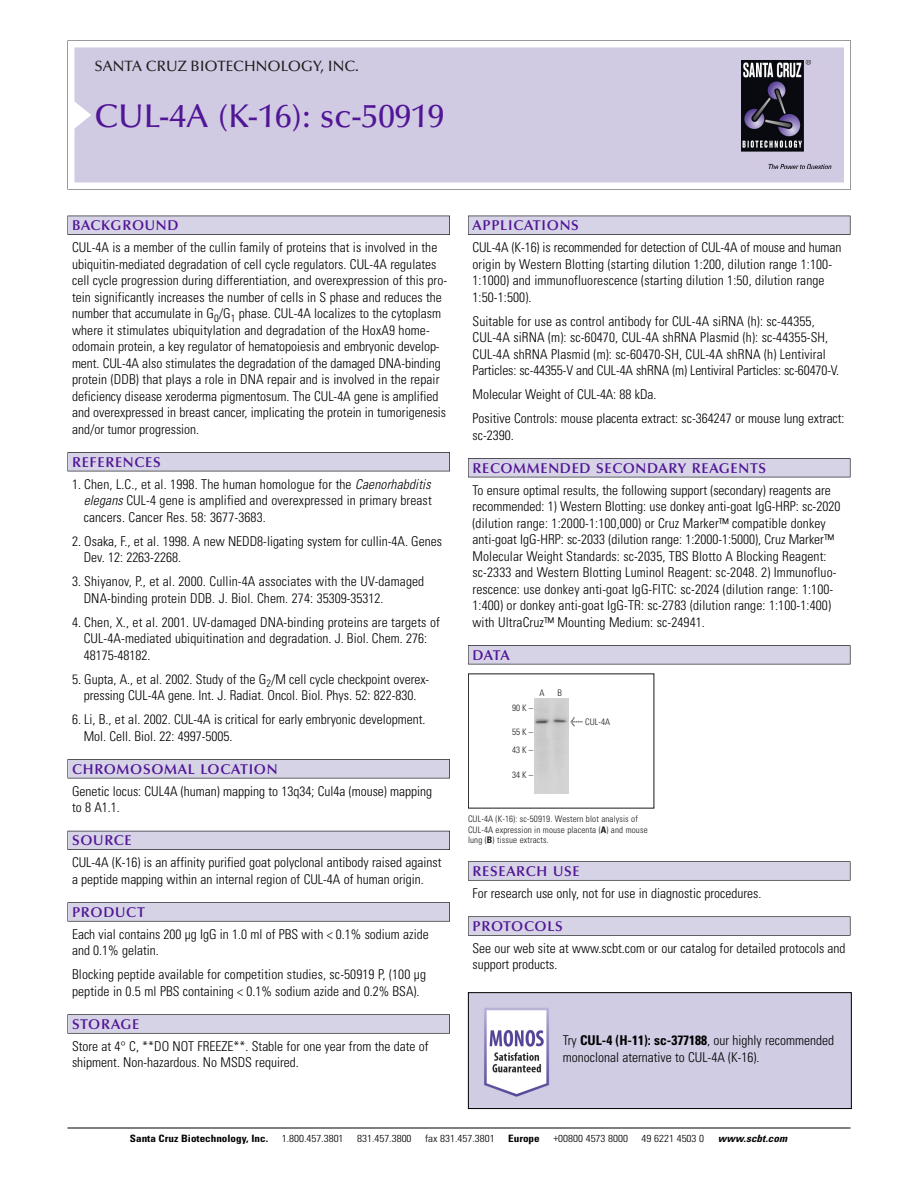
<style>
.page{position:relative;width:918px;height:1188px;background:#fff}
.page>*{position:absolute;margin:0;border:0;box-sizing:border-box;transform-origin:0 0}
.t1{font:500 33px "Optima";color:#511695}
.t2{font:500 15px "Optima";color:#231f20}
.t3{font:600 14.25px "Optima";letter-spacing:.05em;color:#511695}
.t4{font:300 condensed 13.5px/16.5px "Univers";color:#000}
.t5{font:300 condensed 10.2px "Univers";color:#000;scale:1.1 1}
.t6{font:700 condensed 10.2px "Univers";color:#000;scale:1.1 1}
.t7{font:italic 700 condensed 10.2px "Univers";letter-spacing:.005em;color:#000;scale:1.1 1}
.t8{font:9px/10.5px "Univers Condensed Light+SEVKJU";letter-spacing:.015em;color:#191919}
.s1{font-style:italic}
.s2{font-family:"Meta Plus Book Roman+GWZDIQ";font-size:10.5px}
.s3{font-family:"Univers Condensed Bold+UFJSVU"}
.s4{font-weight:700}
</style>
<div class="page">
<svg style="left:68px;top:40px;width:783px;height:149px"></svg>
<div style="left:74px;top:47px;width:770px;height:135px;background:#d1cae3"></div>
<img style="left:741px;top:60px;width:90px;height:108px">
<div style="left:68px;top:216px;width:382px;height:19px;background:#525155"></div>
<div style="left:68px;top:216px;width:381px;height:18px;background:#d7d3e7"></div>
<div style="left:68px;top:452px;width:382px;height:19px;background:#525155"></div>
<div style="left:68px;top:453px;width:381px;height:18px;background:#d7d3e7"></div>
<div style="left:68px;top:759px;width:382px;height:19px;background:#545357"></div>
<div style="left:68px;top:760px;width:381px;height:18px;background:#d7d3e7"></div>
<div style="left:68px;top:831px;width:382px;height:19px;background:#54535a"></div>
<div style="left:68px;top:831px;width:381px;height:18px;background:#d7d3e7"></div>
<svg style="left:68px;top:902px;width:382px;height:20px"></svg>
<div style="left:68px;top:903px;width:381px;height:18px;background:#d7d3e7"></div>
<div style="left:68px;top:1014px;width:382px;height:20px;background:#626263"></div>
<div style="left:68px;top:1015px;width:381px;height:18px;background:#d7d3e7"></div>
<div style="left:468px;top:216px;width:382px;height:19px;background:#525155"></div>
<div style="left:468px;top:216px;width:382px;height:18px;background:#d7d3e7"></div>
<div style="left:468px;top:458px;width:382px;height:19px;background:#525155"></div>
<div style="left:468px;top:459px;width:382px;height:18px;background:#d7d3e7"></div>
<div style="left:468px;top:645px;width:382px;height:19px;background:#545357"></div>
<div style="left:468px;top:646px;width:382px;height:18px;background:#d7d3e7"></div>
<div style="left:468px;top:861px;width:382px;height:20px;background:#666667"></div>
<div style="left:468px;top:862px;width:382px;height:18px;background:#d7d3e7"></div>
<div style="left:468px;top:916px;width:382px;height:20px;background:#666"></div>
<div style="left:468px;top:917px;width:382px;height:18px;background:#d7d3e7"></div>
<hr style="left:68px;top:1128px;width:782px;height:1px;background:#000">
<div style="left:534px;top:699px;width:34px;height:95px;background:#cfcfcf"></div>
<img style="left:470px;top:994px;width:380px;height:113px">
<div style="left:468px;top:992px;width:384px;height:117px;border:1px solid #000"></div>
<p class="t2" style="left:94px;top:61px;width:266px">SANTA CRUZ BIOTECHNOLOGY, INC.</p>
<h1 class="t1" style="left:94px;top:103px;width:351px">CUL-4A (K-16): sc-50919</h1>
<p class="t3" style="left:72px;top:219px;width:108px">BACKGROUND</p>
<p class="t4" style="left:72px;top:240px;width:377px">CUL-4A is a member of the cullin family of proteins that is involved in the ubiquitin-mediated degradation of cell cycle regulators. CUL-4A regulates cell cycle progression during differentiation, and overexpression of this pro&shy;tein significantly increases the number of cells in S phase and reduces the number that accumulate in G<sub>0</sub>/G<sub>1</sub> phase. CUL-4A localizes to the cytoplasm where it stimulates ubiquitylation and degradation of the HoxA9 home&shy;odomain protein, a key regulator of hematopoiesis and embryonic develop&shy;ment. CUL-4A also stimulates the degradation of the damaged DNA-binding protein (DDB) that plays a role in DNA repair and is involved in the repair deficiency disease xeroderma pigmentosum. The CUL-4A gene is amplified and overexpressed in breast cancer, implicating the protein in tumorigenesis and/or tumor progression.</p>
<p class="t3" style="left:72px;top:456px;width:90px">REFERENCES</p>
<p class="t4" style="left:84px;top:477px;width:350px;text-align:justify;text-indent:-12px">1. Chen, L.C., et al. 1998. The human homologue for the <span class="s1">Caenorhabditis elegans</span> CUL-4 gene is amplified and overexpressed in primary breast cancers. Cancer Res. 58: 3677-3683.</p>
<p class="t4" style="left:84px;top:534px;width:360px;text-indent:-12px">2. Osaka, F., et al. 1998. A new NEDD8-ligating system for cullin-4A. Genes<br>Dev. 12: 2263-2268.</p>
<p class="t4" style="left:84px;top:574px;width:342px;text-indent:-12px">3. Shiyanov, P., et al. 2000. Cullin-4A associates with the UV-damaged<br>DNA-binding protein DDB. J. Biol. Chem. 274: 35309-35312.</p>
<p class="t4" style="left:84px;top:615px;width:358px;text-indent:-12px">4. Chen, X., et al. 2001. UV-damaged DNA-binding proteins are targets of<br>CUL-4A-mediated ubiquitination and degradation. J. Biol. Chem. 276:<br>48175-48182.</p>
<p class="t4" style="left:72px;top:672px;width:359px;text-align:center">5. Gupta, A., et al. 2002. Study of the G<sub>2</sub>/M cell cycle checkpoint overex&shy;pressing CUL-4A gene. Int. J. Radiat. Oncol. Biol. Phys. 52: 822-830.</p>
<p class="t4" style="left:84px;top:712px;width:343px;text-indent:-12px">6. Li, B., et al. 2002. CUL-4A is critical for early embryonic development.<br>Mol. Cell. Biol. 22: 4997-5005.</p>
<p class="t3" style="left:72px;top:763px;width:207px">CHROMOSOMAL LOCATION</p>
<p class="t4" style="left:72px;top:784px;width:362px">Genetic locus: CUL4A (human) mapping to 13q34; Cul4a (mouse) mapping to 8 A1.1.</p>
<p class="t3" style="left:72px;top:835px;width:61px">SOURCE</p>
<p class="t4" style="left:72px;top:855px;width:371px">CUL-4A (K-16) is an affinity purified goat polyclonal antibody raised against a peptide mapping within an internal region of CUL-4A of human origin.</p>
<p class="t3" style="left:72px;top:906px;width:74px">PRODUCT</p>
<p class="t4" style="left:72px;top:927px;width:358px">Each vial contains 200 µg IgG in 1.0 ml of PBS with &lt; 0.1% sodium azide and 0.1% gelatin.</p>
<p class="t4" style="left:72px;top:967px;width:356px">Blocking peptide available for competition studies, sc-50919 P, (100 µg peptide in 0.5 ml PBS containing &lt; 0.1% sodium azide and 0.2% BSA).</p>
<p class="t3" style="left:72px;top:1018px;width:69px">STORAGE</p>
<p class="t4" style="left:72px;top:1039px;width:358px">Store at 4° C, **DO NOT FREEZE**. Stable for one year from the date of shipment. Non-hazardous. No MSDS required.</p>
<p class="t3" style="left:473px;top:219px;width:108px">APPLICATIONS</p>
<p class="t4" style="left:473px;top:240px;width:370px">CUL-4A (K-16) is recommended for detection of CUL-4A of mouse and human origin by Western Blotting (starting dilution 1:200, dilution range 1:100- 1:1000) and immunofluorescence (starting dilution 1:50, dilution range 1:50-1:500).</p>
<p class="t4" style="left:473px;top:314px;width:368px">Suitable for use as control antibody for CUL-4A siRNA (h): sc-44355, CUL-4A siRNA (m): sc-60470, CUL-4A shRNA Plasmid (h): sc-44355-SH, CUL-4A shRNA Plasmid (m): sc-60470-SH, CUL-4A shRNA (h) Lentiviral Particles: sc-44355-V and CUL-4A shRNA (m) Lentiviral Particles: sc-60470-V.</p>
<p class="t4" style="left:473px;top:383px;width:374px;line-height:24px">Molecular Weight of CUL-4A: 88 kDa.<br>Positive Controls: mouse placenta extract: sc-364247 or mouse lung extract:</p>
<p class="t4" style="left:473px;top:428px;width:43px">sc-2390.</p>
<p class="t3" style="left:473px;top:462px;width:295px">RECOMMENDED SECONDARY REAGENTS</p>
<p class="t4" style="left:473px;top:483px;width:369px">To ensure optimal results, the following support (secondary) reagents are recommended: 1) Western Blotting: use donkey anti-goat IgG-HRP: sc-2020 (dilution range: 1:2000-1:100,000) or Cruz Marker™ compatible donkey anti-goat IgG-HRP: sc-2033 (dilution range: 1:2000-1:5000), Cruz Marker™ Molecular Weight Standards: sc-2035, TBS Blotto A Blocking Reagent: sc-2333 and Western Blotting Luminol Reagent: sc-2048. 2) Immunofluo&shy;rescence: use donkey anti-goat IgG-FITC: sc-2024 (dilution range: 1:100- 1:400) or donkey anti-goat IgG-TR: sc-2783 (dilution range: 1:100-1:400) with UltraCruz™ Mounting Medium: sc-24941.</p>
<p class="t3" style="left:473px;top:649px;width:39px">DATA</p>
<p class="t8" style="left:540px;top:688px;width:7px">A</p>
<p class="t8" style="left:558px;top:688px;width:6px">B</p>
<p class="t8" style="left:512px;top:703px;width:22px">90K–</p>
<p class="t8" style="left:512px;top:724px;width:22px;line-height:18.1px">55K–<br>43K–</p>
<p class="t8" style="left:512px;top:771px;width:22px">34K–</p>
<p class="t8" style="left:570px;top:717px;width:41px"><span class="s2">&lt;</span> CUL-4A</p>
<p class="t8" style="left:468px;top:815px;width:181px">CUL-4A (K-16): sc-50919. Western blot analysis of<br>CUL-4A expression in mouse placenta (<span class="s3">A</span>) and mouse lung (<span class="s3">B</span>) tissue extracts.</p>
<p class="t3" style="left:473px;top:865px;width:109px">RESEARCH USE</p>
<p class="t4" style="left:473px;top:886px;width:290px">For research use only, not for use in diagnostic procedures.</p>
<p class="t3" style="left:473px;top:920px;width:92px">PROTOCOLS</p>
<p class="t4" style="left:473px;top:941px;width:375px">See our web site at www.scbt.com or our catalog for detailed protocols and support products.</p>
<p class="t4" style="left:563px;top:1033px;width:273px">Try <span class="s4">CUL-4 (H-11): sc-377188</span>, our highly recommended monoclonal aternative to CUL-4A (K-16).</p>
<p class="t6" style="left:130px;top:1135px;width:127px">Santa Cruz Biotechnology, Inc.</p>
<p class="t5" style="left:282px;top:1135px;width:58px">1.800.457.3801</p>
<p class="t5" style="left:357px;top:1135px;width:51px">831.457.3800</p>
<p class="t5" style="left:425px;top:1135px;width:65px">fax 831.457.3801</p>
<p class="t6" style="left:508px;top:1135px;width:30px">Europe</p>
<p class="t5" style="left:553px;top:1135px;width:69px">+00800 4573 8000</p>
<p class="t5" style="left:642px;top:1135px;width:58px">49 6221 4503 0</p>
<p class="t7" style="left:718px;top:1135px;width:64px">www.scbt.com</p>
</div>
